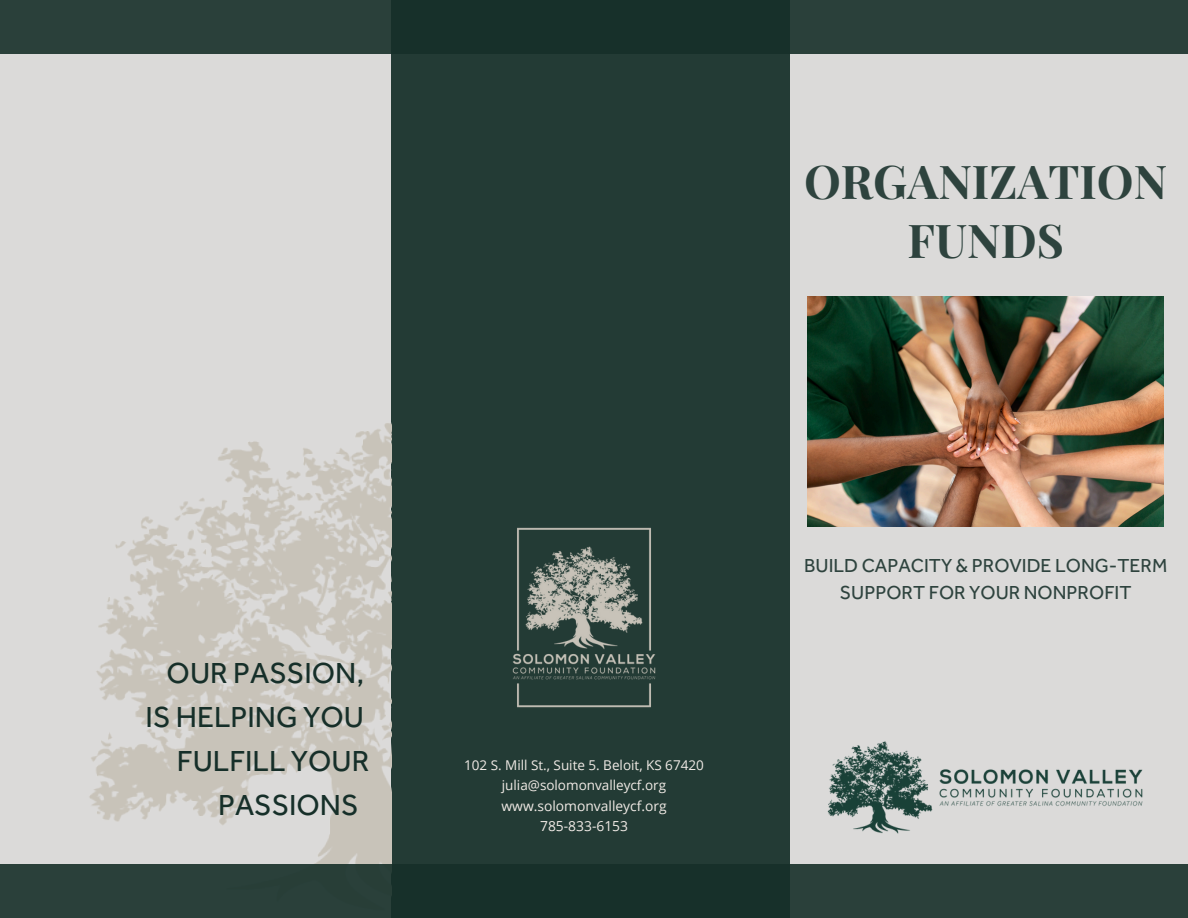
<style>
.page{position:relative;width:1188px;height:918px;background:#dad9d8}
.page>*{position:absolute;margin:0;border:0;box-sizing:border-box;transform-origin:0 0}
.t1{font:700 46.5px/58.5px "Playfair Display";color:#2e433e;text-align:center}
.t2{font:30px "Effra";color:#162f29}
.t3{font:19.5px/27px "Effra";color:#2e433e;text-align:center}
.t4{font:13.8px "Open Sans";color:#f1ebe6}
.t5{font:13.5px "Open Sans";color:#f1ebe6}
</style>
<div class="page">
<div style="left:392px;top:0;width:398px;height:917px;background:#233b35"></div>
<img style="left:51px;top:423px;width:340px;height:442px">
<img style="left:512px;top:527px;width:144px;height:181px">
<div style="left:0;top:0;width:1188px;height:54px;background:linear-gradient(to right,#233b35,#243b35)"></div>
<div style="left:0;top:865px;width:1188px;height:53px;background:linear-gradient(to right,#233a34,#243b35)"></div>
<img style="left:827px;top:741px;width:316px;height:93px">
<img style="left:808px;top:297px;width:355px;height:229px">
<p class="t1" style="left:804px;top:151px;width:365px">ORGANIZATION<br>FUNDS</p>
<h1 class="t2" style="left:167px;top:655px;width:199px">OUR PASSION,</h1>
<h1 class="t2" style="left:146px;top:699px;width:220px">IS HELPING YOU</h1>
<h1 class="t2" style="left:177px;top:743px;width:194px">FULFILL YOUR</h1>
<h1 class="t2" style="left:218px;top:787px;width:142px">PASSIONS</h1>
<p class="t5" style="left:464px;top:756px;width:241px">102 S. Mill St., Suite 5. Beloit, KS 67420</p>
<p class="t5" style="left:502px;top:776px;width:166px">julia@solomonvalleycf.org</p>
<p class="t4" style="left:502px;top:796px;width:167px">www.solomonvalleycf.org</p>
<p class="t4" style="left:540px;top:816px;width:89px">785-833-6153</p>
<p class="t3" style="left:804px;top:552px;width:365px">BUILD CAPACITY &amp; PROVIDE LONG-TERM<br>SUPPORT FOR YOUR NONPROFIT</p>
</div>
